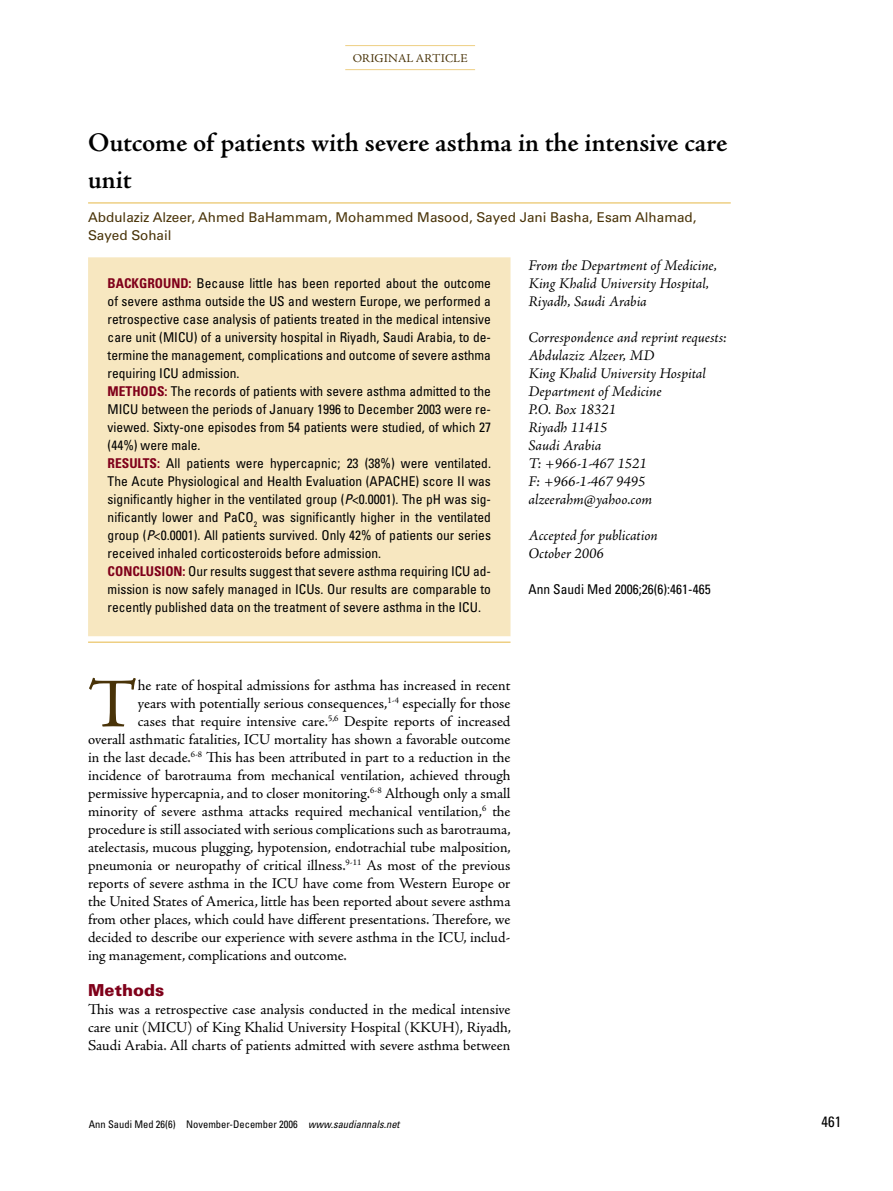
<style>
.page{position:relative;width:893px;height:1191px;background:#fff}
.page>*{position:absolute;margin:0;border:0;box-sizing:border-box;transform-origin:0 0}
.body_drop_cap{font:70.05px "Adobe Jenson Pro";color:#493308}
.head{font:600 27px/36px "Adobe Jenson Pro";letter-spacing:-.005em;color:#000}
.subhead{font:900 16.5px "Univers LT Std";color:#7f001a}
.body_drop_cap-2{font:15px "Adobe Jenson Pro";letter-spacing:-.005em;color:#000}
.corres_box{font:italic 15px "Adobe Jenson Pro";letter-spacing:-.005em;color:#000}
.body_after_sub{font:15px/18px "Adobe Jenson Pro";color:#000;text-align:justify}
.corres_box_spafter{font:italic 15px/18px "Adobe Jenson Pro";letter-spacing:-.005em;color:#000}
.page_number_right{font:condensed 15px "Univers LT Std";color:#000}
.abstract{font:condensed 13.5px/18px "Univers LT Std";color:#000;text-align:justify}
.head_authors_list{font:13.5px/18px "Univers LT Std";color:#493308}
.corres_box-2{font:condensed 13.5px "Univers LT Std";color:#000}
.article_header{font:12px "Adobe Jenson Pro";letter-spacing:.005em;color:#493308}
.footy_left{font:condensed 10.5px "Univers LT Std";color:#000}
.s1{font-weight:700;color:#7f001a}
.s2{font-style:italic}
</style>
<div class="page">
<hr style="left:345px;top:45px;width:130px;height:1px;background:#eecf83">
<hr style="left:345px;top:69px;width:130px;height:1px;background:#eecf83">
<hr style="left:88px;top:202px;width:643px;height:2px;background:#eecf83">
<div style="left:89px;top:258px;width:421px;height:377px;background:#f7e7c0"></div>
<div style="left:88px;top:257px;width:422px;height:379px;border:2px solid #f7e7c0"></div>
<hr style="left:88px;top:641px;width:422px;height:2px;background:#eecf83">
<p class="article_header" style="left:353px;top:51px;width:116px">ORIGINAL ARTICLE</p>
<p class="head" style="left:88px;top:126px;width:641px">Outcome of patients with severe asthma in the intensive care unit</p>
<p class="head_authors_list" style="left:88px;top:208px;width:610px">Abdulaziz Alzeer, Ahmed BaHammam, Mohammed Masood, Sayed Jani Basha, Esam Alhamad,<br>Sayed Sohail</p>
<p class="abstract" style="left:108px;top:274px;width:385px"><span class="s1">BACKGROUND:</span> Because little has been reported about the outcome of severe asthma outside the US and western Europe, we performed a retrospective case analysis of patients treated in the medical intensive care unit (MICU) of a university hospital in Riyadh, Saudi Arabia, to de&shy;termine the management, complications and outcome of severe asthma requiring ICU admission.</p>
<p class="abstract" style="left:108px;top:382px;width:385px"><span class="s1">METHODS:</span> The records of patients with severe asthma admitted to the MICU between the periods of January 1996 to December 2003 were re&shy;viewed. Sixty-one episodes from 54 patients were studied, of which 27 (44%) were male.</p>
<p class="abstract" style="left:108px;top:454px;width:385px"><span class="s1">RESULTS:</span> All patients were hypercapnic; 23 (38%) were ventilated.<br>The Acute Physiological and Health Evaluation (APACHE) score II was significantly higher in the ventilated group (<span class="s2">P</span>&lt;0.0001). The pH was sig&shy;nificantly lower and PaCO<sub>2</sub> was significantly higher in the ventilated group (<span class="s2">P</span>&lt;0.0001). All patients survived. Only 42% of patients our series received inhaled corticosteroids before admission.</p>
<p class="abstract" style="left:108px;top:562px;width:385px"><span class="s1">CONCLUSION:</span> Our results suggest that severe asthma requiring ICU ad&shy;mission is now safely managed in ICUs. Our results are comparable to recently published data on the treatment of severe asthma in the ICU.</p>
<p class="corres_box_spafter" style="left:528px;top:257px;width:190px">From the Department of Medicine,<br>King Khalid University Hospital,<br>Riyadh, Saudi Arabia</p>
<p class="corres_box" style="left:528px;top:329px;width:200px">Correspondence and reprint requests:</p>
<p class="corres_box" style="left:528px;top:347px;width:128px">Abdulaziz Alzeer, MD</p>
<p class="corres_box" style="left:528px;top:365px;width:179px">King Khalid University Hospital</p>
<p class="corres_box" style="left:528px;top:383px;width:135px">Department of Medicine</p>
<p class="corres_box" style="left:528px;top:401px;width:89px">P.O. Box 18321</p>
<p class="corres_box" style="left:528px;top:419px;width:80px">Riyadh 11415</p>
<p class="corres_box" style="left:528px;top:437px;width:74px">Saudi Arabia</p>
<p class="corres_box" style="left:528px;top:455px;width:120px">T: +966-1-467 1521</p>
<p class="corres_box" style="left:528px;top:473px;width:118px">F: +966-1-467 9495</p>
<p class="corres_box_spafter" style="left:528px;top:491px;width:125px">alzeerahm@yahoo.com</p>
<p class="corres_box" style="left:528px;top:527px;width:131px">Accepted for publication</p>
<p class="corres_box_spafter" style="left:528px;top:545px;width:77px">October 2006</p>
<p class="corres_box-2" style="left:528px;top:581px;width:184px">Ann Saudi Med 2006;26(6):461-465</p>
<p class="body_drop_cap" style="left:88px;top:664px;width:51px">T</p>
<p class="body_drop_cap-2" style="left:138px;top:677px;width:374px">he rate of hospital admissions for asthma has increased in recent</p>
<p class="body_drop_cap-2" style="left:138px;top:695px;width:374px">years with potentially serious consequences,<sup>1-4</sup> especially for those</p>
<p class="body_drop_cap-2" style="left:138px;top:713px;width:374px">cases that require intensive care.<sup>5,6</sup> Despite reports of increased</p>
<p class="body_drop_cap-2" style="left:88px;top:731px;width:424px">overall asthmatic fatalities, ICU mortality has shown a favorable outcome</p>
<p class="body_drop_cap-2" style="left:88px;top:749px;width:424px">in the last decade.<sup>6-8</sup> This has been attributed in part to a reduction in the</p>
<p class="body_drop_cap-2" style="left:88px;top:767px;width:424px">incidence of barotrauma from mechanical ventilation, achieved through</p>
<p class="body_drop_cap-2" style="left:88px;top:785px;width:424px">permissive hypercapnia, and to closer monitoring.<sup>6-8</sup> Although only a small</p>
<p class="body_drop_cap-2" style="left:88px;top:803px;width:424px">minority of severe asthma attacks required mechanical ventilation,<sup>6</sup> the</p>
<p class="body_drop_cap-2" style="left:88px;top:821px;width:424px">procedure is still associated with serious complications such as barotrauma,</p>
<p class="body_drop_cap-2" style="left:88px;top:839px;width:424px">atelectasis, mucous plugging, hypotension, endotrachial tube malposition,</p>
<p class="body_drop_cap-2" style="left:88px;top:857px;width:424px">pneumonia or neuropathy of critical illness.<sup>9-11</sup> As most of the previous</p>
<p class="body_drop_cap-2" style="left:88px;top:875px;width:424px">reports of severe asthma in the ICU have come from Western Europe or</p>
<p class="body_drop_cap-2" style="left:88px;top:893px;width:424px">the United States of America, little has been reported about severe asthma</p>
<p class="body_drop_cap-2" style="left:88px;top:911px;width:424px">from other places, which could have different presentations. Therefore, we</p>
<p class="body_drop_cap-2" style="left:88px;top:929px;width:424px">decided to describe our experience with severe asthma in the ICU, includ-</p>
<p class="body_drop_cap-2" style="left:88px;top:947px;width:260px">ing management, complications and outcome.</p>
<p class="subhead" style="left:88px;top:980px;width:78px">Methods</p>
<p class="body_after_sub" style="left:88px;top:1001px;width:424px">This was a retrospective case analysis conducted in the medical intensive care unit (MICU) of King Khalid University Hospital (KKUH), Riyadh, Saudi Arabia. All charts of patients admitted with severe asthma between</p>
<p class="footy_left" style="left:89px;top:1118px;width:312px">Ann Saudi Med 26(6) November-December 2006 <span class="s2">www.saudiannals.net</span></p>
<p class="page_number_right" style="left:822px;top:1111px;width:21px">461</p>
</div>
